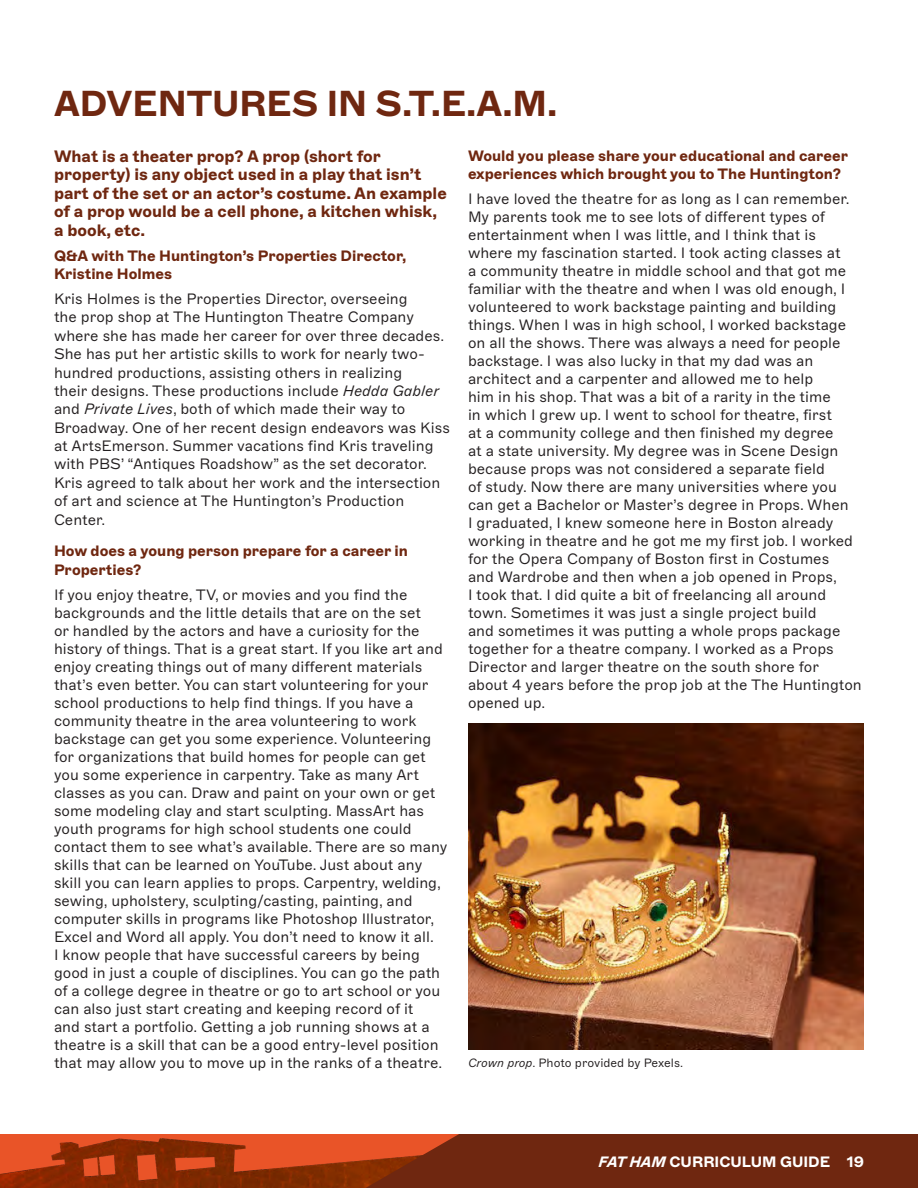
<style>
.page{position:relative;width:918px;height:1188px;background:#fff}
.page>*{position:absolute;margin:0;border:0;box-sizing:border-box;transform-origin:0 0}
.t1{font:700 36px "ABC Marfa";color:#6f2710}
.Standard_Paragraph{font:700 16.5px/18.5px "ABC Marfa";color:#6f2710}
.Standard_Paragraph-2{font:300 15px/18px "ABC Marfa";color:#231f20}
.Standard_Paragraph-3{font:700 15px/18.3px "ABC Marfa";color:#6f2710}
.t2{font:700 15px "ABC Marfa";color:#fff}
.t3{font:300 12px "ABC Marfa";color:#231f20}
.s1{font-style:italic}
</style>
<div class="page">
<div style="left:0;top:1134px;width:656px;height:54px;background:#e95428"></div>
<img style="left:0;top:1138px;width:362px;height:50px">
<svg style="left:362px;top:1134px;width:556px;height:54px;background:#772911"></svg>
<img style="left:468px;top:724px;width:396px;height:326px">
<p class="t1" style="left:54px;top:82px;width:505px">ADVENTURES IN S.T.E.A.M.</p>
<p class="Standard_Paragraph" style="left:54px;top:147px;width:394px">What is a theater prop? A prop (short for property) is any object used in a play that isn’t part of the set or an actor’s costume. An example of a prop would be a cell phone, a kitchen whisk, a book, etc.</p>
<p class="Standard_Paragraph-3" style="left:54px;top:246px;width:354px">Q&amp;A with The Huntington’s Properties Director,<br>Kristine Holmes</p>
<p class="Standard_Paragraph-2" style="left:54px;top:290px;width:397px;line-height:18.5px">Kris Holmes is the Properties Director, overseeing<br>the prop shop at The Huntington Theatre Company where she has made her career for over three decades.<br>She has put her artistic skills to work for nearly two&shy;hundred productions, assisting others in realizing<br>their designs. These productions include <span class="s1">Hedda Gabler </span>and <span class="s1">Private Lives</span>, both of which made their way to Broadway. One of her recent design endeavors was Kiss at ArtsEmerson. Summer vacations find Kris traveling with PBS’ “Antiques Roadshow” as the set decorator.<br>Kris agreed to talk about her work and the intersection of art and science at The Huntington’s Production Center.</p>
<p class="Standard_Paragraph-3" style="left:54px;top:542px;width:356px">How does a young person prepare for a career in<br>Properties?</p>
<p class="Standard_Paragraph-2" style="left:54px;top:586px;width:395px">If you enjoy theatre, TV, or movies and you find the backgrounds and the little details that are on the set<br>or handled by the actors and have a curiosity for the history of things. That is a great start. If you like art and enjoy creating things out of many different materials that’s even better. You can start volunteering for your school productions to help find things. If you have a community theatre in the area volunteering to work backstage can get you some experience. Volunteering for organizations that build homes for people can get you some experience in carpentry. Take as many Art classes as you can. Draw and paint on your own or get some modeling clay and start sculpting. MassArt has youth programs for high school students one could contact them to see what’s available. There are so many skills that can be learned on YouTube. Just about any skill you can learn applies to props. Carpentry, welding, sewing, upholstery, sculpting/casting, painting, and computer skills in programs like Photoshop Illustrator, Excel and Word all apply. You don’t need to know it all.<br>I know people that have successful careers by being good in just a couple of disciplines. You can go the path of a college degree in theatre or go to art school or you can also just start creating and keeping record of it<br>and start a portfolio. Getting a job running shows at a theatre is a skill that can be a good entry-level position that may allow you to move up in the ranks of a theatre.</p>
<p class="Standard_Paragraph-3" style="left:468px;top:147px;width:382px">Would you please share your educational and career experiences which brought you to The Huntington?</p>
<p class="Standard_Paragraph-2" style="left:468px;top:190px;width:395px">I have loved the theatre for as long as I can remember.<br>My parents took me to see lots of different types of entertainment when I was little, and I think that is where my fascination started. I took acting classes at<br>a community theatre in middle school and that got me familiar with the theatre and when I was old enough, I volunteered to work backstage painting and building things. When I was in high school, I worked backstage on all the shows. There was always a need for people backstage. I was also lucky in that my dad was an architect and a carpenter and allowed me to help<br>him in his shop. That was a bit of a rarity in the time<br>in which I grew up. I went to school for theatre, first<br>at a community college and then finished my degree<br>at a state university. My degree was in Scene Design because props was not considered a separate field<br>of study. Now there are many universities where you can get a Bachelor or Master’s degree in Props. When<br>I graduated, I knew someone here in Boston already working in theatre and he got me my first job. I worked for the Opera Company of Boston first in Costumes<br>and Wardrobe and then when a job opened in Props,<br>I took that. I did quite a bit of freelancing all around town. Sometimes it was just a single project build<br>and sometimes it was putting a whole props package together for a theatre company. I worked as a Props Director and larger theatre on the south shore for about 4 years before the prop job at the The Huntington opened up.</p>
<p class="t3" style="left:468px;top:1055px;width:217px"><span class="s1">Crown prop</span>. Photo provided by Pexels.</p>
<p class="t2" style="left:599px;top:1153px;width:267px"><span class="s1">FAT HAM</span> CURRICULUM GUIDE 19</p>
</div>
